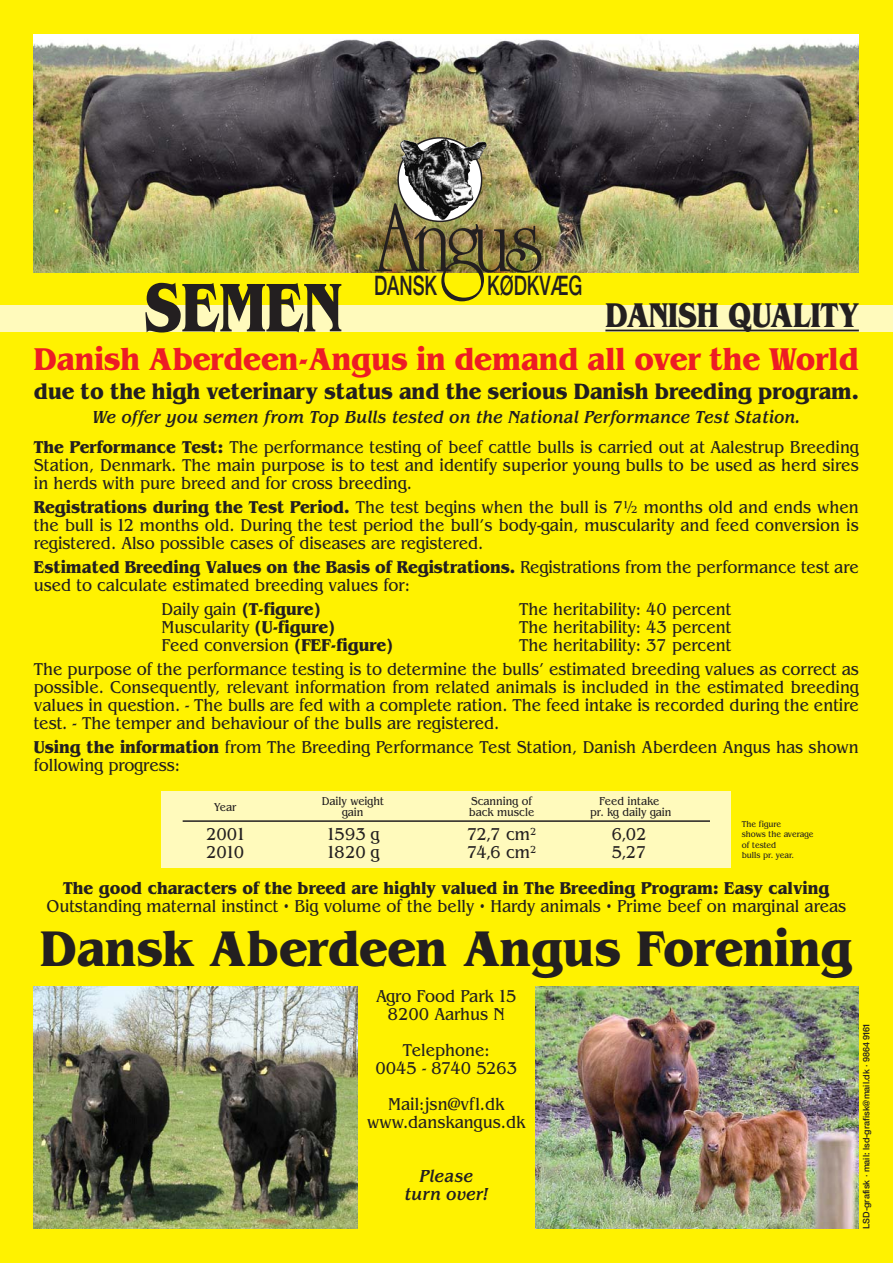
<style>
.page{position:relative;width:893px;height:1263px;background:#fff}
.page>*{position:absolute;margin:0;border:0;box-sizing:border-box;transform-origin:0 0}
.t1{font:100.5px "University Roman";letter-spacing:-.1em;color:#231f20}
.t2{font:700 72px "Benguiat";color:#231f20;scale:.8 1}
.t3{font:700 52.5px "Benguiat";color:#231f20;scale:.9 1}
.t4{font:700 36px "Benguiat";color:#231f20;scale:.8 1}
.t5{font:700 33px "Benguiat";color:#ed1c24;scale:.9 1}
.t6{font:500 27px "Helvetica Neue";color:#231f20;scale:.68 1}
.t7{font:700 23.25px "Benguiat";color:#231f20;scale:.9 1}
.t8{font:18px/18px "Benguiat";color:#231f20;scale:.9 1}
.t9{font:italic 500 18px/30px "Benguiat";color:#231f20;text-align:center;scale:.9 1}
.t10{font:700 18px "Benguiat";color:#231f20;scale:.9 1}
.t11{font:12px "Benguiat";color:#231f20;scale:.9 1}
.t12{font:500 9px "Helvetica Neue";color:#231f20}
.t13{font:9px/10.5px "Benguiat";color:#231f20;scale:.9 1}
.s1{font-weight:700;font-style:normal}
.s2{font-weight:400;font-style:normal}
.s3{font-weight:700}
.s4{font-weight:400}
</style>
<div class="page">
<div style="left:0;top:0;width:892px;height:1263px;background:#fff200"></div>
<div style="left:161px;top:791px;width:570px;height:76px;background:#fffabc"></div>
<div style="left:0;top:305px;width:892px;height:27px;background:#fffabc"></div>
<img style="left:34px;top:987px;width:323px;height:242px">
<img style="left:536px;top:987px;width:323px;height:242px">
<img style="left:34px;top:34px;width:825px;height:238px">
<svg style="left:397px;top:137px;width:85px;height:85px"></svg>
<img style="left:401px;top:140px;width:86px;height:80px">
<hr style="left:605px;top:330px;width:254px;height:1px;background:#231f20">
<hr style="left:183px;top:820px;width:527px;height:2px;background:#231f20">
<h1 class="t1" style="left:374px;top:199px;width:169px">Angus</h1>
<h3 class="t6" style="left:374px;top:276px;width:94px">DANSK</h3>
<h3 class="t6" style="left:487px;top:276px;width:141px">KØDKVÆG</h3>
<h2 class="t2" style="left:144px;top:281px;width:249px">SEMEN</h2>
<h3 class="t4" style="left:605px;top:302px;width:318px">DANISH QUALITY</h3>
<h3 class="t5" style="left:34px;top:347px;width:918px">Danish Aberdeen-Angus in demand all over the World</h3>
<p class="t7" style="left:34px;top:383px;width:918px">due to the high veterinary status and the serious Danish breeding program.</p>
<p class="t9" style="left:34px;top:404px;width:918px">We offer you semen from Top Bulls tested on the National Performance Test Station.<br><span class="s1">The Performance Test:</span> <span class="s2">The performance testing of beef cattle bulls is carried out at Aalestrup Breeding</span></p>
<p class="t8" style="left:34px;top:458px;width:918px">Station, Denmark. The main purpose is to test and identify superior young bulls to be used as herd sires in herds with pure breed and for cross breeding.</p>
<p class="t8" style="left:34px;top:500px;width:918px;text-align:justify"><span class="s3">Registrations during the Test Period.</span> The test begins when the bull is 7½ months old and ends when the bull is 12 months old. During the test period the bull’s body-gain, muscularity and feed conversion is registered. Also possible cases of diseases are registered.</p>
<p class="t8" style="left:34px;top:560px;width:918px"><span class="s3">Estimated Breeding Values on the Basis of Registrations.</span> Registrations from the performance test are used to calculate estimated breeding values for:</p>
<p class="t10" style="left:161px;top:602px;width:179px"><span class="s4">Daily gain</span> (T-figure)</p>
<p class="t8" style="left:519px;top:602px;width:237px">The heritability: 40 percent</p>
<p class="t8" style="left:161px;top:620px;width:195px">Muscularity <span class="s3">(U-figure)</span></p>
<p class="t8" style="left:519px;top:620px;width:237px">The heritability: 43 percent</p>
<p class="t8" style="left:161px;top:638px;width:259px">Feed conversion <span class="s3">(FEF-figure)</span></p>
<p class="t8" style="left:34px;top:635px;width:918px;line-height:24px;text-indent:485px">The heritability: 37 percent<br>The purpose of the performance testing is to determine the bulls’ estimated breeding values as correct as</p>
<p class="t8" style="left:34px;top:680px;width:918px;text-align:justify">possible. Consequently, relevant information from related animals is included in the estimated breeding values in question. - The bulls are fed with a complete ration. The feed intake is recorded during the entire test. - The temper and behaviour of the bulls are registered.</p>
<p class="t8" style="left:34px;top:740px;width:918px"><span class="s3">Using the information</span> from The Breeding Performance Test Station, Danish Aberdeen Angus has shown following progress:</p>
<p class="t11" style="left:214px;top:803px;width:26px">Year</p>
<p class="t11" style="left:322px;top:797px;width:70px">Daily weight</p>
<p class="t11" style="left:471px;top:797px;width:70px">Scanning of</p>
<p class="t11" style="left:599px;top:797px;width:69px">Feed intake</p>
<p class="t11" style="left:342px;top:807px;width:25px">gain</p>
<p class="t11" style="left:469px;top:807px;width:74px">back muscle</p>
<p class="t11" style="left:590px;top:807px;width:92px">pr. kg daily gain</p>
<p class="t13" style="left:742px;top:819px;width:81px">The figure<br>shows the average of tested<br>bulls pr. year.</p>
<p class="t8" style="left:206px;top:827px;width:46px">2001</p>
<p class="t8" style="left:326px;top:827px;width:61px">1593 g</p>
<p class="t8" style="left:467px;top:827px;width:78px">72,7 cm<sup>2</sup></p>
<p class="t8" style="left:612px;top:827px;width:40px">6,02</p>
<p class="t8" style="left:206px;top:845px;width:44px">2010</p>
<p class="t8" style="left:326px;top:845px;width:61px">1820 g</p>
<p class="t8" style="left:467px;top:845px;width:78px">74,6 cm<sup>2</sup></p>
<p class="t8" style="left:612px;top:845px;width:40px">5,27</p>
<p class="t10" style="left:63px;top:881px;width:853px">The good characters of the breed are highly valued in The Breeding Program: Easy calving</p>
<p class="t8" style="left:46px;top:899px;width:890px">Outstanding maternal instinct • Big volume of the belly • Hardy animals • Prime beef on marginal areas</p>
<h3 class="t3" style="left:40px;top:929px;width:904px">Dansk Aberdeen Angus Forening</h3>
<p class="t8" style="left:376px;top:989px;width:157px;text-align:center">Agro Food Park 15<br>8200 Aarhus N</p>
<p class="t8" style="left:375px;top:1043px;width:159px;text-align:center">Telephone:<br>0045 - 8740 5263</p>
<p class="t8" style="left:367px;top:1097px;width:177px;text-align:center">Mail:jsn@vfl.dk www.danskangus.dk</p>
<p class="t9" style="left:404px;top:1169px;width:94px;line-height:18px">Please turn over!</p>
<p class="t12" style="left:863px;top:1229px;width:208px;rotate:-90deg">LSD-grafisk · mail: lsd-grafisk@mail.dk · 9864 9161</p>
</div>
